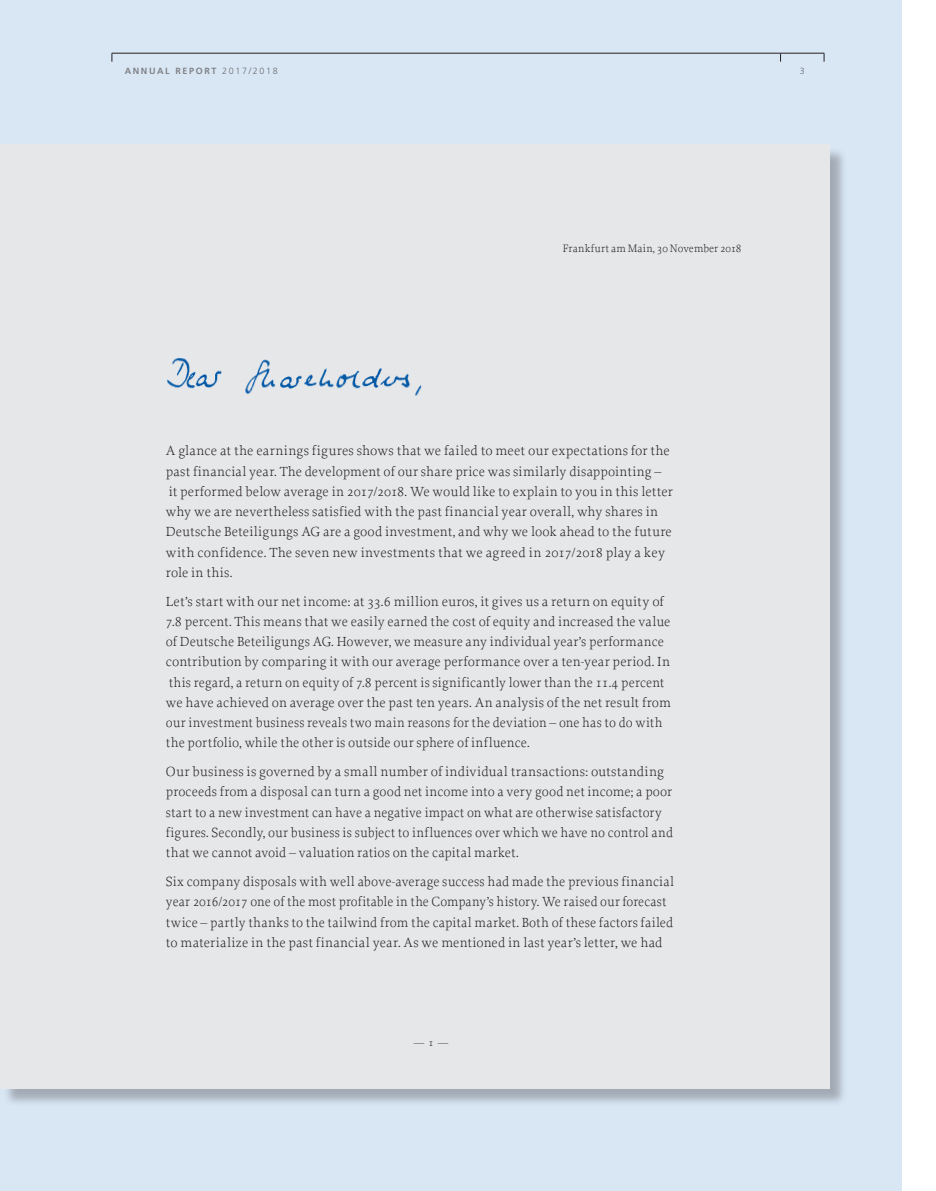
<style>
.page{position:relative;width:936px;height:1191px;background:#fff}
.page>*{position:absolute;margin:0;border:0;box-sizing:border-box;transform-origin:0 0}
.t1{font:300 13.8px/20.2px "Proforma";letter-spacing:.01em;color:#231f20}
.t2{font:300 11.25px "Proforma";letter-spacing:.01em;color:#231f20}
.t3{font:300 10.5px "Proforma";color:#231f20}
.t4{font:700 9px "Frutiger LT Std";letter-spacing:.18em;color:#808285}
.t5{font:300 9px "Frutiger LT Std";color:#6c6d70}
.s1{font-weight:300;color:#6c6d70}
</style>
<div class="page">
<div style="left:0;top:0;width:901px;height:1191px;background:#d9e7f5"></div>
<div style="left:2px;top:147px;width:846px;height:960px;background:#231f20;opacity:.3"></div>
<div style="left:0;top:145px;width:829px;height:944px;background:#e6e7e9"></div>
<img style="left:167px;top:358px;width:255px;height:38px">
<hr style="left:112px;top:53px;width:668px;height:1px;background:#231f20">
<hr style="left:780px;top:53px;width:44px;height:1px;background:#231f20">
<p class="t4" style="left:125px;top:66px;width:155px">ANNUAL REPORT <span class="s1">2017/2018</span></p>
<p class="t5" style="left:799px;top:66px;width:7px">3</p>
<p class="t2" style="left:563px;top:241px;width:180px">Frankfurt am Main, 30 November 2018</p>
<p class="t1" style="left:166px;top:440px;width:508px">A glance at the earnings figures shows that we failed to meet our expectations for the past financial year. The development of our share price was similarly disappointing – it performed below average in 2017/2018. We would like to explain to you in this letter why we are nevertheless satisfied with the past financial year overall, why shares in Deutsche Beteiligungs AG are a good investment, and why we look ahead to the future with confidence. The seven new investments that we agreed in 2017/2018 play a key role in this.</p>
<p class="t1" style="left:166px;top:591px;width:506px">Let’s start with our net income: at 33.6 million euros, it gives us a return on equity of 7.8 percent. This means that we easily earned the cost of equity and increased the value of Deutsche Beteiligungs AG. However, we measure any individual year’s performance contribution by comparing it with our average performance over a ten-year period. In this regard, a return on equity of 7.8 percent is significantly lower than the 11.4 percent we have achieved on average over the past ten years. An analysis of the net result from our investment business reveals two main reasons for the deviation – one has to do with the portfolio, while the other is outside our sphere of influence.</p>
<p class="t1" style="left:166px;top:761px;width:508px">Our business is governed by a small number of individual transactions: outstanding proceeds from a disposal can turn a good net income into a very good net income; a poor start to a new investment can have a negative impact on what are otherwise satisfactory figures. Secondly, our business is subject to influences over which we have no control and that we cannot avoid – valuation ratios on the capital market.</p>
<p class="t1" style="left:166px;top:871px;width:510px">Six company disposals with well above-average success had made the previous financial year 2016/2017 one of the most profitable in the Company’s history. We raised our forecast twice – partly thanks to the tailwind from the capital market. Both of these factors failed to materialize in the past financial year. As we mentioned in last year’s letter, we had</p>
<p class="t3" style="left:413px;top:1036px;width:36px">— 1 —</p>
</div>
